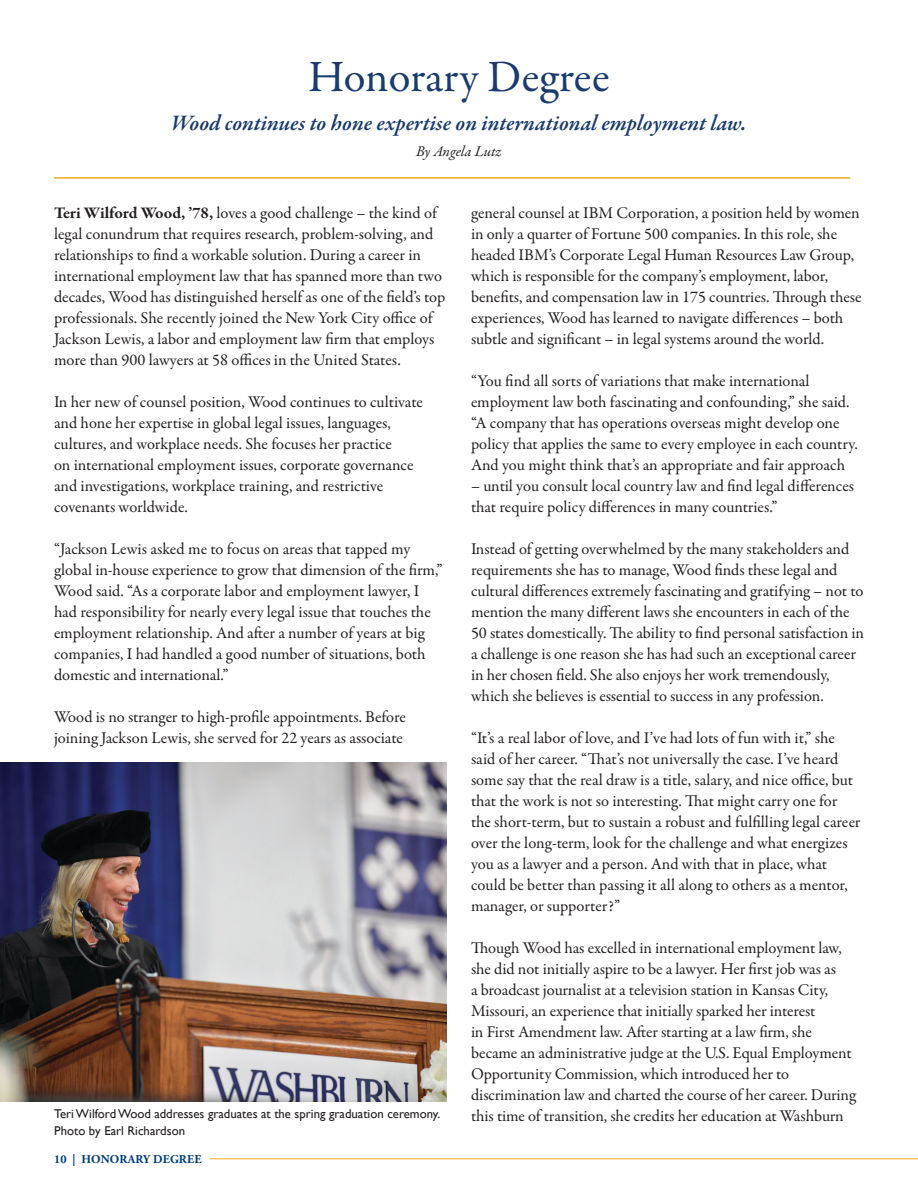
<style>
.page{position:relative;width:918px;height:1188px;background:#fff}
.page>*{position:absolute;margin:0;border:0;box-sizing:border-box;transform-origin:0 0}
.t1{font:45px "Garamond Premr Pro";color:#193b6d}
.t2{font:italic 600 22.5px "Garamond Premr Pro";color:#193b6d}
.t3{font:16.5px/21px "Garamond Premr Pro";letter-spacing:-.005em;color:#231f20}
.t4{font:italic 15px "Garamond Premr Pro";letter-spacing:-.01em;color:#231f20}
.t5{font:12.75px/16.5px "Gill Sans";color:#231f20}
.t6{font:700 12px "Adobe Garamond Pro";letter-spacing:.015em;color:#003d78}
.s1{font-weight:700}
</style>
<div class="page">
<hr style="left:210px;top:1158px;width:708px;height:1px;background:#ebaa1c">
<hr style="left:54px;top:177px;width:796px;height:2px;background:#ebaa1c">
<img style="left:0;top:763px;width:447px;height:339px">
<p class="t1" style="left:308px;top:49px;width:303px">Honorary Degree</p>
<p class="t2" style="left:171px;top:109px;width:577px">Wood continues to hone expertise on international employment law.</p>
<p class="t4" style="left:416px;top:141px;width:87px">By Angela Lutz</p>
<p class="t3" style="left:54px;top:202px;width:393px"><span class="s1">Teri Wilford Wood, ’78,</span> loves a good challenge – the kind of legal conundrum that requires research, problem-solving, and relationships to find a workable solution. During a career in international employment law that has spanned more than two decades, Wood has distinguished herself as one of the field’s top professionals. She recently joined the New York City office of Jackson Lewis, a labor and employment law firm that employs more than 900 lawyers at 58 offices in the United States.</p>
<p class="t3" style="left:54px;top:391px;width:371px">In her new of counsel position, Wood continues to cultivate and hone her expertise in global legal issues, languages, cultures, and workplace needs. She focuses her practice<br>on international employment issues, corporate governance and investigations, workplace training, and restrictive covenants worldwide.</p>
<p class="t3" style="left:54px;top:538px;width:390px">“Jackson Lewis asked me to focus on areas that tapped my global in-house experience to grow that dimension of the firm,” Wood said. “As a corporate labor and employment lawyer, I had responsibility for nearly every legal issue that touches the employment relationship. And after a number of years at big companies, I had handled a good number of situations, both domestic and international.”</p>
<p class="t3" style="left:54px;top:706px;width:353px">Wood is no stranger to high-profile appointments. Before joining Jackson Lewis, she served for 22 years as associate</p>
<p class="t5" style="left:54px;top:1106px;width:388px">Teri Wilford Wood addresses graduates at the spring graduation ceremony.<br>Photo by Earl Richardson</p>
<p class="t6" style="left:54px;top:1152px;width:149px">10 | HONORARY DEGREE</p>
<p class="t3" style="left:471px;top:202px;width:392px">general counsel at IBM Corporation, a position held by women in only a quarter of Fortune 500 companies. In this role, she headed IBM’s Corporate Legal Human Resources Law Group, which is responsible for the company’s employment, labor, benefits, and compensation law in 175 countries. Through these experiences, Wood has learned to navigate differences – both subtle and significant – in legal systems around the world.</p>
<p class="t3" style="left:471px;top:370px;width:388px">“You find all sorts of variations that make international employment law both fascinating and confounding,” she said. “A company that has operations overseas might develop one policy that applies the same to every employee in each country.<br>And you might think that’s an appropriate and fair approach</p>
<p class="t3" style="left:471px;top:475px;width:385px">– until you consult local country law and find legal differences that require policy differences in many countries.”</p>
<p class="t3" style="left:471px;top:538px;width:395px">Instead of getting overwhelmed by the many stakeholders and requirements she has to manage, Wood finds these legal and cultural differences extremely fascinating and gratifying – not to mention the many different laws she encounters in each of the 50 states domestically. The ability to find personal satisfaction in a challenge is one reason she has had such an exceptional career in her chosen field. She also enjoys her work tremendously, which she believes is essential to success in any profession.</p>
<p class="t3" style="left:471px;top:727px;width:391px">“It’s a real labor of love, and I’ve had lots of fun with it,” she said of her career. “That’s not universally the case. I’ve heard some say that the real draw is a title, salary, and nice office, but that the work is not so interesting. That might carry one for the short-term, but to sustain a robust and fulfilling legal career over the long-term, look for the challenge and what energizes you as a lawyer and a person. And with that in place, what could be better than passing it all along to others as a mentor, manager, or supporter?”</p>
<p class="t3" style="left:471px;top:937px;width:386px">Though Wood has excelled in international employment law, she did not initially aspire to be a lawyer. Her first job was as<br>a broadcast journalist at a television station in Kansas City, Missouri, an experience that initially sparked her interest<br>in First Amendment law. After starting at a law firm, she became an administrative judge at the U.S. Equal Employment Opportunity Commission, which introduced her to discrimination law and charted the course of her career. During this time of transition, she credits her education at Washburn</p>
</div>
